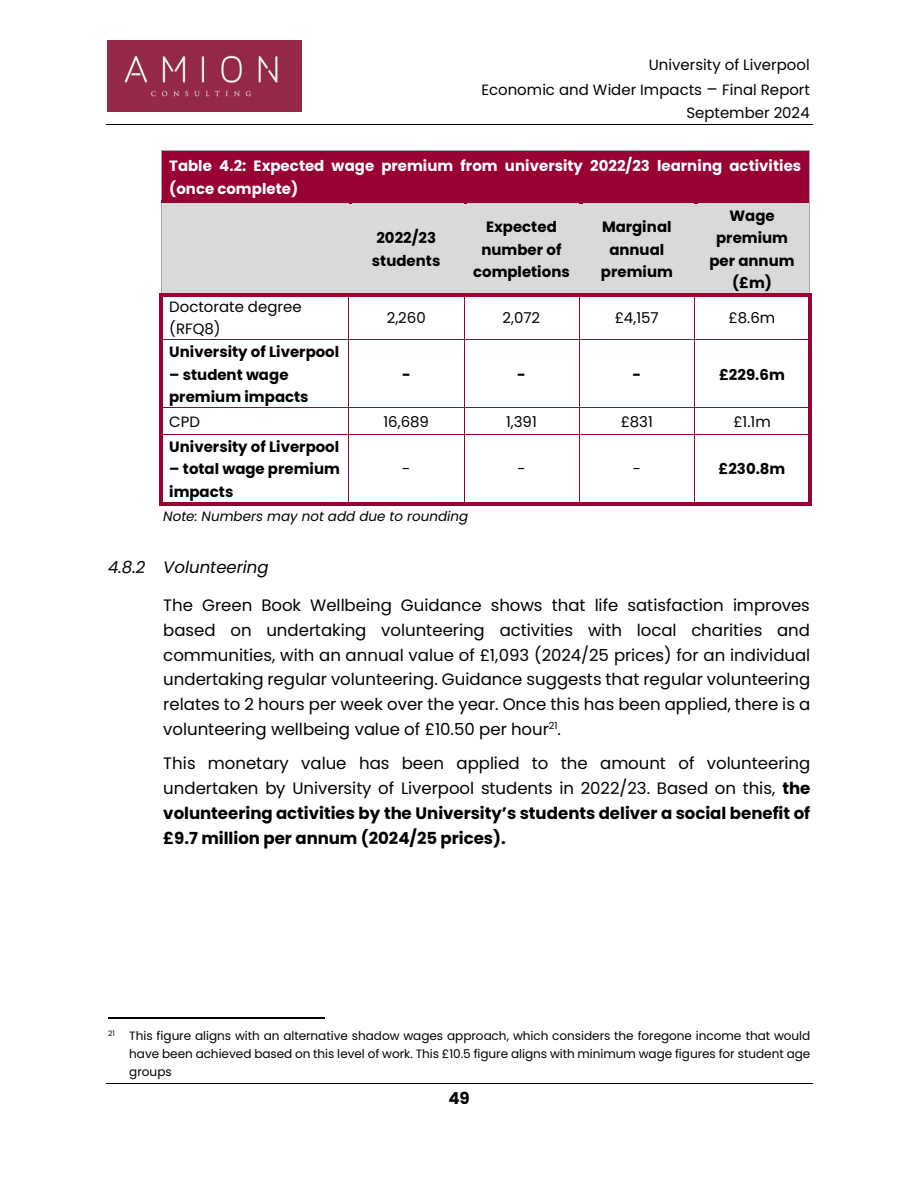
<style>
.page{position:relative;width:918px;height:1188px;background:#fff}
.page>*{position:absolute;margin:0;border:0;box-sizing:border-box;transform-origin:0 0}
.t1{font:16.5px/24.8px "Poppins";color:#000;text-align:justify}
.t2{font:italic 16.5px "Poppins";color:#000}
.t3{font:700 16.5px "Poppins";color:#000}
.t4{font:700 15px/22.5px "Poppins";color:#000;text-align:center}
.t5{font:15px/23.7px "Poppins";color:#000;text-align:right}
.t6{font:700 15px/22.5px "Poppins";color:#fff}
.t7{font:italic 13.5px "Poppins";color:#000}
.t8{font:12px/18px "Poppins";color:#000;text-align:justify}
.s1{font-size:16.5px}
.s2{font-weight:700}
</style>
<div class="page">
<img style="left:108px;top:41px;width:193px;height:71px">
<hr style="left:106px;top:124px;width:706px;height:1px;background:#000">
<hr style="left:106px;top:1083px;width:706px;height:1px;background:#000">
<div style="left:161px;top:151px;width:648px;height:49px;background:#903"></div>
<hr style="left:161px;top:150px;width:648px;height:1px;background:#a5a5a5">
<hr style="left:161px;top:151px;width:1px;height:49px;background:#a5a5a5">
<hr style="left:809px;top:151px;width:1px;height:49px;background:#a5a5a5">
<div style="left:161px;top:204px;width:188px;height:90px;background:#d9d9d9"></div>
<div style="left:349px;top:204px;width:115px;height:90px;background:#d9d9d9"></div>
<div style="left:464px;top:204px;width:115px;height:90px;background:#d9d9d9"></div>
<div style="left:579px;top:204px;width:116px;height:90px;background:#d9d9d9"></div>
<div style="left:695px;top:204px;width:114px;height:90px;background:#d9d9d9"></div>
<hr style="left:161px;top:200px;width:188px;height:3px;background:#903">
<hr style="left:161px;top:203px;width:188px;height:1px;background:#d9d9d9">
<svg style="left:349px;top:200px;width:3px;height:4px"></svg>
<hr style="left:352px;top:200px;width:112px;height:3px;background:#903">
<hr style="left:352px;top:203px;width:112px;height:1px;background:#d9d9d9">
<svg style="left:464px;top:200px;width:3px;height:4px"></svg>
<hr style="left:467px;top:200px;width:112px;height:3px;background:#903">
<hr style="left:467px;top:203px;width:112px;height:1px;background:#d9d9d9">
<svg style="left:579px;top:200px;width:4px;height:4px"></svg>
<hr style="left:583px;top:200px;width:112px;height:3px;background:#903">
<hr style="left:583px;top:203px;width:112px;height:1px;background:#d9d9d9">
<svg style="left:695px;top:200px;width:3px;height:4px"></svg>
<hr style="left:698px;top:200px;width:111px;height:3px;background:#903">
<hr style="left:698px;top:203px;width:111px;height:1px;background:#d9d9d9">
<hr style="left:161px;top:204px;width:1px;height:90px;background:#a5a5a5">
<hr style="left:809px;top:204px;width:1px;height:90px;background:#a5a5a5">
<svg style="left:160px;top:294px;width:6px;height:3px"></svg>
<hr style="left:166px;top:294px;width:183px;height:3px;background:#903">
<svg style="left:349px;top:294px;width:4px;height:3px"></svg>
<hr style="left:353px;top:294px;width:111px;height:3px;background:#903">
<svg style="left:464px;top:294px;width:4px;height:3px"></svg>
<hr style="left:468px;top:294px;width:111px;height:3px;background:#903">
<svg style="left:579px;top:294px;width:4px;height:3px"></svg>
<hr style="left:583px;top:294px;width:111px;height:3px;background:#903">
<svg style="left:694px;top:294px;width:4px;height:3px"></svg>
<hr style="left:698px;top:294px;width:110px;height:3px;background:#903">
<hr style="left:160px;top:297px;width:3px;height:42px;background:#903">
<hr style="left:349px;top:297px;width:1px;height:42px;background:#903">
<hr style="left:464px;top:297px;width:1px;height:42px;background:#903">
<hr style="left:579px;top:297px;width:1px;height:42px;background:#903">
<hr style="left:694px;top:297px;width:1px;height:42px;background:#903">
<hr style="left:808px;top:297px;width:3px;height:42px;background:#903">
<hr style="left:163px;top:339px;width:186px;height:1px;background:#903">
<hr style="left:349px;top:339px;width:115px;height:1px;background:#903">
<hr style="left:464px;top:339px;width:115px;height:1px;background:#903">
<hr style="left:580px;top:339px;width:114px;height:1px;background:#903">
<hr style="left:695px;top:339px;width:113px;height:1px;background:#903">
<hr style="left:160px;top:340px;width:3px;height:68px;background:#903">
<hr style="left:349px;top:340px;width:1px;height:68px;background:#903">
<hr style="left:464px;top:340px;width:1px;height:68px;background:#903">
<hr style="left:579px;top:340px;width:1px;height:68px;background:#903">
<hr style="left:694px;top:340px;width:1px;height:68px;background:#903">
<hr style="left:808px;top:340px;width:3px;height:68px;background:#903">
<hr style="left:163px;top:408px;width:186px;height:1px;background:#903">
<hr style="left:349px;top:408px;width:115px;height:1px;background:#903">
<hr style="left:464px;top:408px;width:115px;height:1px;background:#903">
<hr style="left:580px;top:408px;width:114px;height:1px;background:#903">
<hr style="left:695px;top:408px;width:113px;height:1px;background:#903">
<hr style="left:160px;top:408px;width:3px;height:26px;background:#903">
<hr style="left:808px;top:408px;width:3px;height:26px;background:#903">
<hr style="left:163px;top:434px;width:186px;height:1px;background:#903">
<hr style="left:349px;top:434px;width:115px;height:1px;background:#903">
<svg style="left:464px;top:409px;width:1px;height:25px"></svg>
<hr style="left:464px;top:434px;width:115px;height:1px;background:#903">
<svg style="left:579px;top:408px;width:1px;height:27px"></svg>
<hr style="left:580px;top:434px;width:114px;height:1px;background:#903">
<svg style="left:694px;top:408px;width:1px;height:27px"></svg>
<hr style="left:695px;top:434px;width:113px;height:1px;background:#903">
<hr style="left:160px;top:435px;width:3px;height:67px;background:#903">
<svg style="left:160px;top:502px;width:3px;height:4px"></svg>
<hr style="left:163px;top:502px;width:186px;height:4px;background:#903">
<hr style="left:349px;top:435px;width:1px;height:67px;background:#903">
<svg style="left:349px;top:502px;width:3px;height:4px"></svg>
<hr style="left:352px;top:502px;width:112px;height:4px;background:#903">
<hr style="left:464px;top:435px;width:1px;height:67px;background:#903">
<svg style="left:464px;top:502px;width:3px;height:4px"></svg>
<hr style="left:467px;top:502px;width:112px;height:4px;background:#903">
<hr style="left:579px;top:435px;width:1px;height:67px;background:#903">
<svg style="left:579px;top:502px;width:3px;height:4px"></svg>
<hr style="left:582px;top:502px;width:112px;height:4px;background:#903">
<hr style="left:694px;top:435px;width:1px;height:67px;background:#903">
<svg style="left:694px;top:502px;width:3px;height:4px"></svg>
<hr style="left:697px;top:502px;width:111px;height:4px;background:#903">
<hr style="left:808px;top:435px;width:3px;height:67px;background:#903">
<svg style="left:808px;top:502px;width:3px;height:4px"></svg>
<hr style="left:108px;top:1018px;width:216px;height:1px;background:#000">
<p class="t5" style="left:481px;top:53px;width:330px">University of Liverpool<br>Economic and Wider Impacts <span class="s1">–</span> Final Report<br>September 2024</p>
<p class="t6" style="left:169px;top:155px;width:634px">Table 4.2: Expected wage premium from university 2022/23 learning activities (once complete)</p>
<p class="t4" style="left:372px;top:227px;width:70px">2022/23 students</p>
<p class="t4" style="left:473px;top:216px;width:98px">Expected number of completions</p>
<p class="t4" style="left:601px;top:216px;width:73px">Marginal annual premium</p>
<p class="t4" style="left:710px;top:204px;width:87px">Wage premium per annum (£m)</p>
<p class="t5" style="left:169px;top:295px;width:134px;line-height:22.5px;text-align:left">Doctorate degree (RFQ8)</p>
<p class="t5" style="left:387px;top:306px;width:41px">2,260</p>
<p class="t5" style="left:503px;top:306px;width:39px">2,072</p>
<p class="t5" style="left:615px;top:306px;width:45px">£4,157</p>
<p class="t5" style="left:729px;top:306px;width:48px">£8.6m</p>
<p class="t4" style="left:169px;top:341px;width:172px">University of Liverpool</p>
<p class="t4" style="left:169px;top:363px;width:141px;text-align:left">– student wage premium impacts</p>
<p class="t4" style="left:402px;top:363px;width:10px">-</p>
<p class="t4" style="left:517px;top:363px;width:10px">-</p>
<p class="t4" style="left:633px;top:363px;width:10px">-</p>
<p class="t4" style="left:719px;top:363px;width:67px">£229.6m</p>
<p class="t5" style="left:169px;top:410px;width:32px">CPD</p>
<p class="t5" style="left:383px;top:410px;width:47px">16,689</p>
<p class="t5" style="left:506px;top:410px;width:32px">1,391</p>
<p class="t5" style="left:621px;top:410px;width:34px">£831</p>
<p class="t5" style="left:733px;top:410px;width:39px">£1.1m</p>
<p class="t4" style="left:169px;top:435px;width:172px">University of Liverpool</p>
<p class="t4" style="left:169px;top:458px;width:172px;text-align:left">– total wage premium impacts</p>
<p class="t5" style="left:402px;top:457px;width:10px">-</p>
<p class="t5" style="left:517px;top:457px;width:10px">-</p>
<p class="t5" style="left:633px;top:457px;width:10px">-</p>
<p class="t4" style="left:719px;top:458px;width:68px">£230.8m</p>
<p class="t7" style="left:163px;top:507px;width:306px">Note: Numbers may not add due to rounding</p>
<p class="t2" style="left:108px;top:556px;width:162px">4.8.2 Volunteering</p>
<p class="t1" style="left:163px;top:593px;width:649px">The Green Book Wellbeing Guidance shows that life satisfaction improves based on undertaking volunteering activities with local charities and communities, with an annual value of £1,093 (2024/25 prices) for an individual undertaking regular volunteering. Guidance suggests that regular volunteering relates to 2 hours per week over the year. Once this has been applied, there is a volunteering wellbeing value of £10.50 per hour<sup>21</sup>.</p>
<p class="t1" style="left:163px;top:751px;width:649px">This monetary value has been applied to the amount of volunteering undertaken by University of Liverpool students in 2022/23. Based on this, <span class="s2">the volunteering activities by the University’s students deliver a social benefit of £9.7 million per annum (2024/25 prices).</span></p>
<p class="t8" style="left:129px;top:1027px;width:683px;text-indent:-21px"><sup>21</sup> This figure aligns with an alternative shadow wages approach, which considers the foregone income that would have been achieved based on this level of work. This £10.5 figure aligns with minimum wage figures for student age groups</p>
<p class="t3" style="left:448px;top:1087px;width:23px">49</p>
</div>
